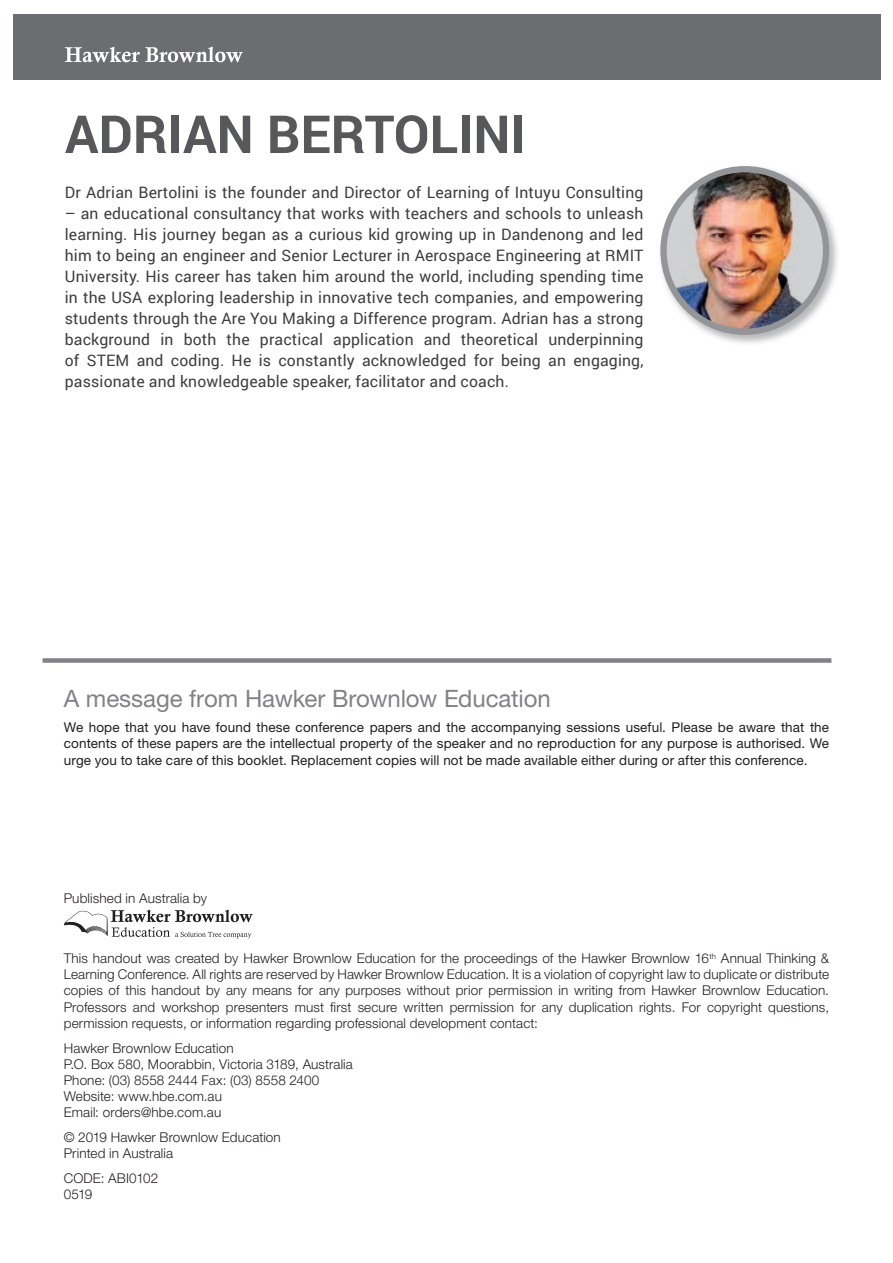
<style>
.page{position:relative;width:893px;height:1263px;background:#fff}
.page>*{position:absolute;margin:0;border:0;box-sizing:border-box;transform-origin:0 0}
.t1{font:700 52.5px "Roboto";color:#57585a}
.t2{font:24px "Helvetica Neue LT Std";letter-spacing:-.005em;color:#808285}
.t3{font:15.75px/21px "Roboto";letter-spacing:.01em;color:#3e3e3f;text-align:justify}
.t4{font:300 13.5px/16.2px "Helvetica Neue LT Std";letter-spacing:.01em;color:#231f20}
.t5{font:13.5px/16.2px "Helvetica Neue LT Std";letter-spacing:.01em;color:#231f20;text-align:justify}
</style>
<div class="page">
<svg style="left:64px;top:910px;width:189px;height:28px"></svg>
<div style="left:43px;top:658px;width:788px;height:5px;background:#808285"></div>
<div style="left:13px;top:14px;width:867px;height:65px;background:#6c6d70"></div>
<svg style="left:65px;top:47px;width:178px;height:15px"></svg>
<img style="left:660px;top:166px;width:178px;height:178px">
<img style="left:663px;top:169px;width:163px;height:163px;border-radius:81px">
<div style="left:660px;top:166px;width:169px;height:169px;border:6px solid #939598;border-radius:50%"></div>
<h1 class="t1" style="left:65px;top:97px;width:462px">ADRIAN BERTOLINI</h1>
<p class="t3" style="left:65px;top:181px;width:580px">Dr Adrian Bertolini is the founder and Director of Learning of Intuyu Consulting</p>
<p class="t3" style="left:65px;top:202px;width:580px">– an educational consultancy that works with teachers and schools to unleash learning. His journey began as a curious kid growing up in Dandenong and led him to being an engineer and Senior Lecturer in Aerospace Engineering at RMIT University. His career has taken him around the world, including spending time in the USA exploring leadership in innovative tech companies, and empowering students through the Are You Making a Difference program. Adrian has a strong background in both the practical application and theoretical underpinning of STEM and coding. He is constantly acknowledged for being an engaging, passionate and knowledgeable speaker, facilitator and coach.</p>
<h2 class="t2" style="left:64px;top:690px;width:488px">A message from Hawker Brownlow Education</h2>
<p class="t5" style="left:64px;top:721px;width:767px">We hope that you have found these conference papers and the accompanying sessions useful. Please be aware that the contents of these papers are the intellectual property of the speaker and no reproduction for any purpose is authorised. We urge you to take care of this booklet. Replacement copies will not be made available either during or after this conference.</p>
<p class="t4" style="left:64px;top:891px;width:145px">Published in Australia by</p>
<p class="t4" style="left:64px;top:951px;width:767px;text-align:justify">This handout was created by Hawker Brownlow Education for the proceedings of the Hawker Brownlow 16<sup>th</sup> Annual Thinking &amp; Learning Conference. All rights are reserved by Hawker Brownlow Education. It is a violation of copyright law to duplicate or distribute copies of this handout by any means for any purposes without prior permission in writing from Hawker Brownlow Education.<br>Professors and workshop presenters must first secure written permission for any duplication rights. For copyright questions, permission requests, or information regarding professional development contact:</p>
<p class="t4" style="left:64px;top:1041px;width:291px">Hawker Brownlow Education<br>P.O. Box 580, Moorabbin, Victoria 3189, Australia Phone: (03) 8558 2444 Fax: (03) 8558 2400<br>Website: www.hbe.com.au<br>Email: orders@hbe.com.au</p>
<p class="t4" style="left:64px;top:1130px;width:219px">© 2019 Hawker Brownlow Education<br>Printed in Australia</p>
<p class="t4" style="left:64px;top:1171px;width:96px">CODE: ABI0102<br>0519</p>
</div>
